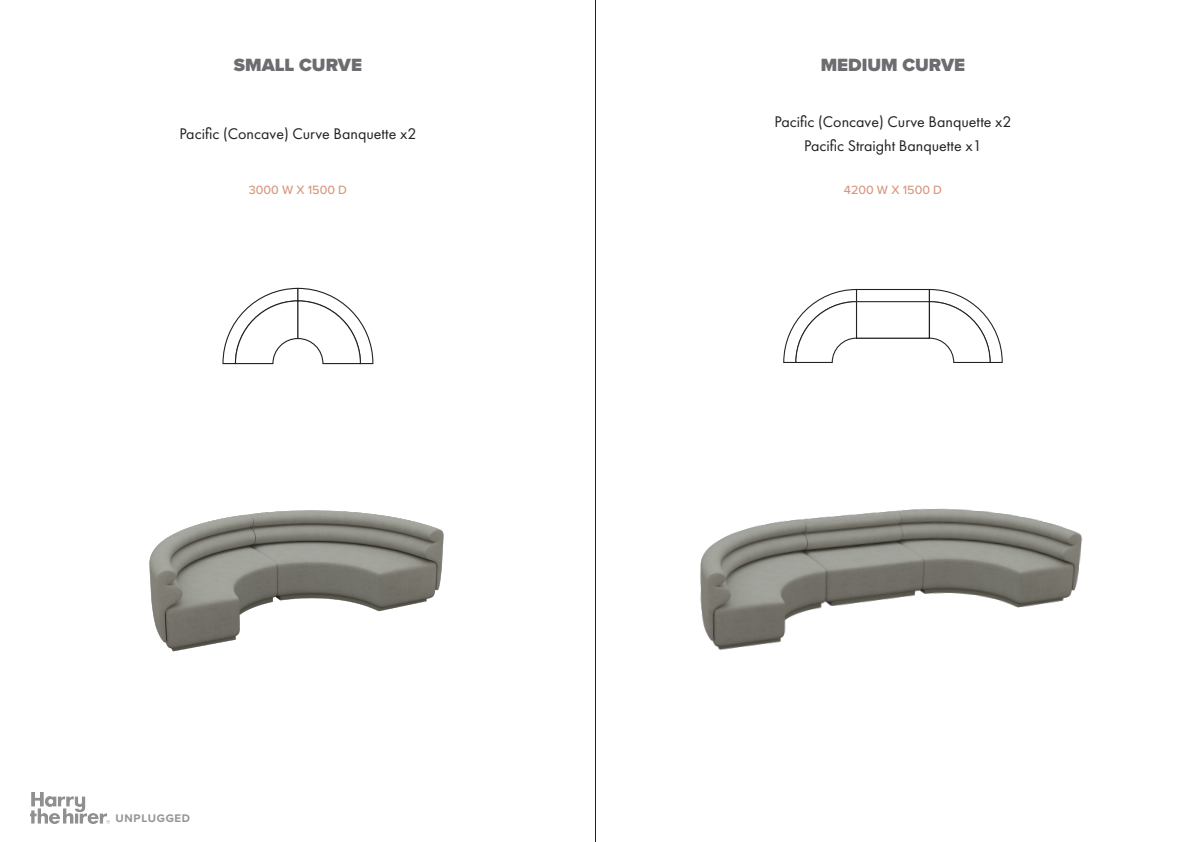
<style>
.page{position:relative;width:1191px;height:842px;background:#fff}
.page>*{position:absolute;margin:0;border:0;box-sizing:border-box;transform-origin:0 0}
.t1{font:900 18.4px "Proxima Nova";color:#6c6d70}
.t2{font:16px/24px "Futura PT";color:#231f20;text-align:center}
.t3{font:500 12.5px "Proxima Nova";color:#d6997e}
.t4{font:700 11.4px "Proxima Nova";letter-spacing:.06em;color:#939598}
</style>
<div class="page">
<img style="left:30px;top:792px;width:79px;height:31px">
<img style="left:149px;top:510px;width:295px;height:142px">
<img style="left:700px;top:508px;width:383px;height:142px">
<hr style="left:595px;top:0;width:1px;height:842px;background:#231f20">
<svg style="left:222px;top:287px;width:152px;height:78px"></svg>
<svg style="left:783px;top:288px;width:74px;height:75px"></svg>
<svg style="left:929px;top:288px;width:74px;height:75px"></svg>
<div style="left:856px;top:289px;width:73px;height:50px;border:1px solid #241f21"></div>
<div style="left:856px;top:301px;width:73px;height:38px;border:1px solid #241f21"></div>
<p class="t1" style="left:234px;top:51px;width:130px">SMALL CURVE</p>
<p class="t1" style="left:820px;top:51px;width:146px">MEDIUM CURVE</p>
<p class="t2" style="left:179px;top:121px;width:239px">Pacific (Concave) Curve Banquette x2</p>
<p class="t2" style="left:774px;top:109px;width:239px">Pacific (Concave) Curve Banquette x2<br>Pacific Straight Banquette x1</p>
<p class="t3" style="left:249px;top:180px;width:100px">3000 W X 1500 D</p>
<p class="t3" style="left:844px;top:180px;width:100px">4200 W X 1500 D</p>
<p class="t4" style="left:116px;top:810px;width:76px">UNPLUGGED</p>
</div>
